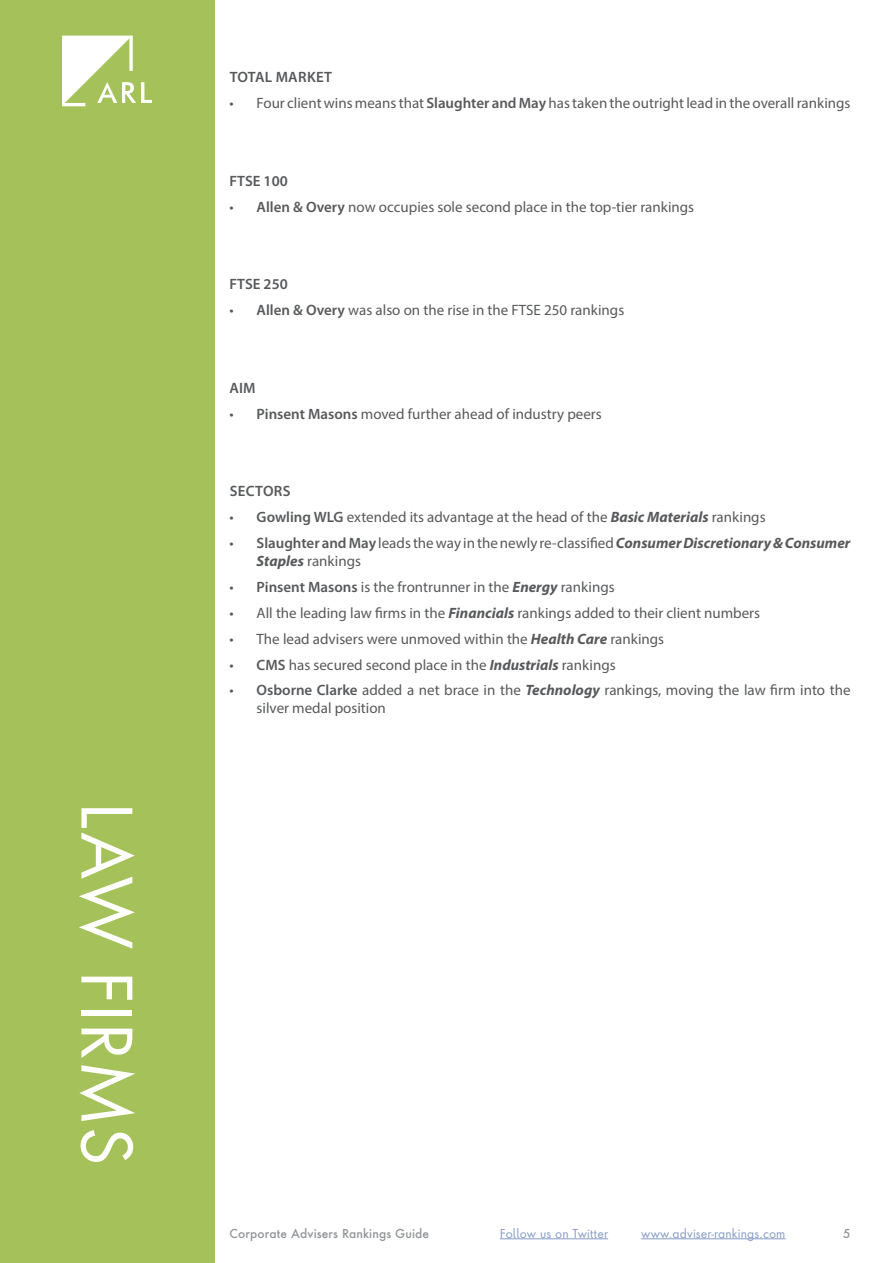
<style>
.page{position:relative;width:893px;height:1263px;background:#fff}
.page>*{position:absolute;margin:0;border:0;box-sizing:border-box;transform-origin:0 0}
.t1{font:67.5px "Futura Next";color:#fff}
.t2{font:15px/18px "Myriad Pro";color:#58595b}
.t3{font:600 15px "Myriad Pro";letter-spacing:.02em;color:#58595b}
.t4{font:600 15px "Myriad Pro";color:#58595b}
.t5{font:12px "Futura Next";letter-spacing:.01em;color:#879bc6}
.t6{font:500 12px "Futura Next";letter-spacing:.01em;color:#939598}
.s1{font-weight:600}
.s2{font-weight:700;font-style:italic}
</style>
<div class="page">
<div style="left:0;top:0;width:214px;height:1263px;background:#a5c15a"></div>
<svg style="left:62px;top:36px;width:90px;height:70px"></svg>
<hr style="left:641px;top:1238px;width:144px;height:1px;background:#879bc6">
<hr style="left:500px;top:1238px;width:108px;height:1px;background:#879bc6">
<h1 class="t1" style="left:157px;top:801px;width:366px;rotate:90deg">LAW FIRMS</h1>
<p class="t3" style="left:230px;top:68px;width:104px">TOTAL MARKET</p>
<p class="t2" style="left:230px;top:94px;width:622px">• Four client wins means that <span class="s1">Slaughter and May</span> has taken the outright lead in the overall rankings</p>
<p class="t4" style="left:230px;top:171px;width:60px">FTSE 100</p>
<p class="t2" style="left:230px;top:197px;width:466px">• <span class="s1">Allen &amp; Overy</span> now occupies sole second place in the top-tier rankings</p>
<p class="t4" style="left:230px;top:275px;width:60px">FTSE 250</p>
<p class="t2" style="left:230px;top:301px;width:396px">• <span class="s1">Allen &amp; Overy</span> was also on the rise in the FTSE 250 rankings</p>
<p class="t4" style="left:230px;top:378px;width:27px">AIM</p>
<p class="t2" style="left:230px;top:404px;width:374px">• <span class="s1">Pinsent Masons</span> moved further ahead of industry peers</p>
<p class="t3" style="left:230px;top:482px;width:62px">SECTORS</p>
<p class="t2" style="left:230px;top:508px;width:537px">• <span class="s1">Gowling WLG</span> extended its advantage at the head of the <span class="s2">Basic Materials</span> rankings</p>
<p class="t2" style="left:257px;top:534px;width:595px;text-indent:-27px">• <span class="s1">Slaughter and May</span> leads the way in the newly re-classified <span class="s2">Consumer Discretionary &amp; Consumer<br>Staples</span> rankings</p>
<p class="t2" style="left:230px;top:578px;width:387px">• <span class="s1">Pinsent Masons</span> is the frontrunner in the <span class="s2">Energy</span> rankings</p>
<p class="t2" style="left:230px;top:603px;width:532px">• All the leading law firms in the <span class="s2">Financials</span> rankings added to their client numbers</p>
<p class="t2" style="left:230px;top:629px;width:436px">• The lead advisers were unmoved within the <span class="s2">Health Care</span> rankings</p>
<p class="t2" style="left:230px;top:655px;width:388px">• <span class="s1">CMS</span> has secured second place in the <span class="s2">Industrials</span> rankings</p>
<p class="t2" style="left:257px;top:681px;width:595px;text-indent:-27px">• <span class="s1">Osborne Clarke</span> added a net brace in the <span class="s2">Technology</span> rankings, moving the law firm into the silver medal position</p>
<p class="t5" style="left:500px;top:1224px;width:110px">Follow us on Twitter</p>
<p class="t5" style="left:641px;top:1224px;width:146px">www.adviser-rankings.com</p>
<p class="t6" style="left:230px;top:1225px;width:201px">Corporate Advisers Rankings Guide</p>
<p class="t6" style="left:843px;top:1225px;width:9px">5</p>
</div>
